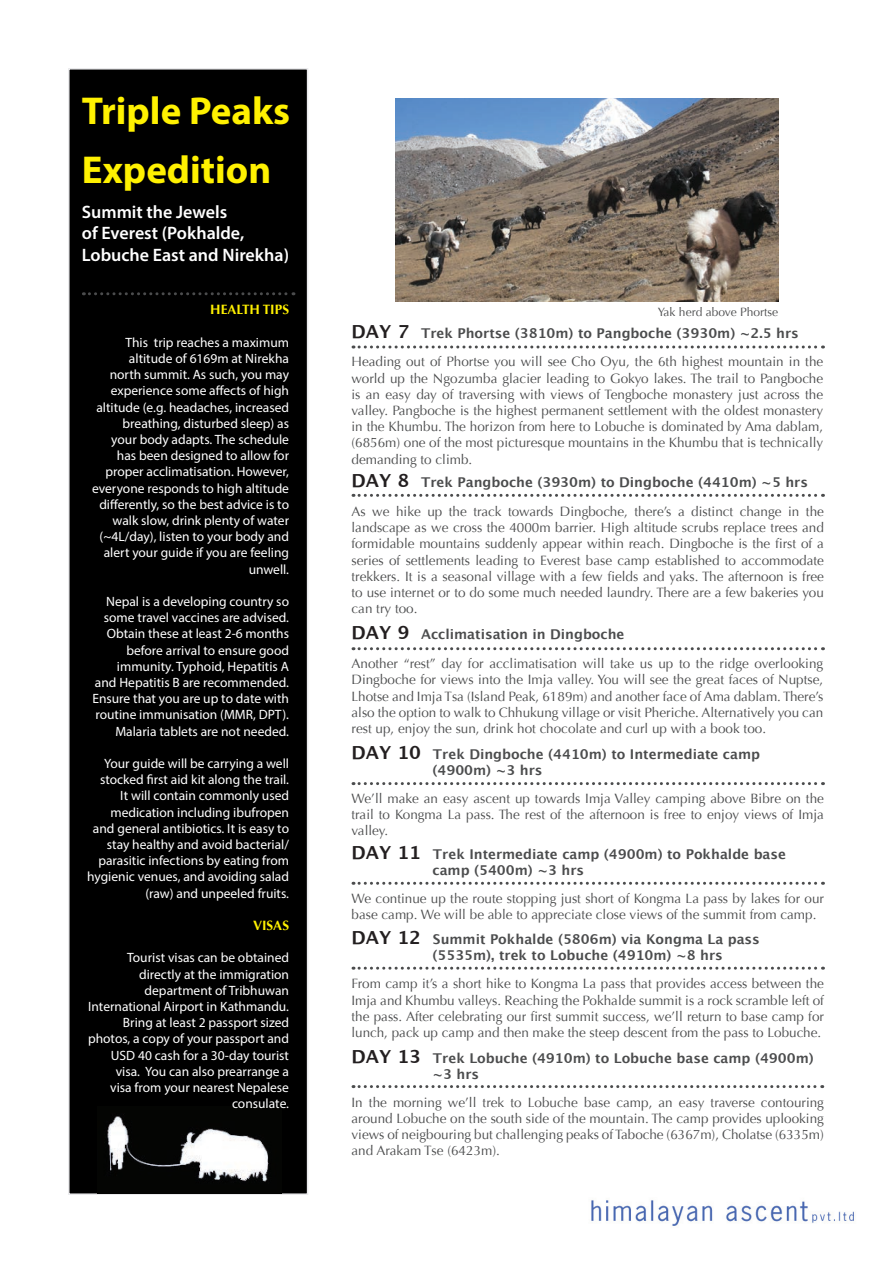
<style>
.page{position:relative;width:893px;height:1263px;background:#fff}
.page>*{position:absolute;margin:0;border:0;box-sizing:border-box;transform-origin:0 0}
.t1{font:700 39px/58.5px "Myriad Pro";color:#fff101}
.t2{font:600 18px/21.6px "Myriad Pro";color:#fff}
.t3{font:13.5px/16.2px "Optima";color:#4b4c4d;text-align:justify}
.t4{font:13.5px/16.2px "Myriad Pro";color:#fff;text-align:right}
.t5{font:700 13.5px/16.2px "Lucida Grande";color:#4b4c4d}
.t6{font:700 13.5px "Optima";color:#fff101}
.t7{font:12px "Optima";color:#4b4c4d}
.s1{font-size:18px;color:#231f20}
</style>
<div class="page">
<div style="left:68px;top:68px;width:240px;height:1127px;background:#000;border:2px solid #ececee"></div>
<img style="left:97px;top:1114px;width:184px;height:79px">
<svg style="left:353px;top:494px;width:470px;height:3px"></svg>
<svg style="left:353px;top:647px;width:470px;height:3px"></svg>
<svg style="left:353px;top:782px;width:470px;height:3px"></svg>
<img style="left:591px;top:1200px;width:263px;height:26px">
<svg style="left:353px;top:345px;width:470px;height:3px"></svg>
<svg style="left:83px;top:292px;width:211px;height:3px"></svg>
<svg style="left:353px;top:967px;width:470px;height:3px"></svg>
<svg style="left:353px;top:882px;width:470px;height:3px"></svg>
<svg style="left:353px;top:1085px;width:470px;height:3px"></svg>
<img style="left:395px;top:98px;width:383px;height:203px">
<h1 class="t1" style="left:82px;top:81px;width:210px">Triple Peaks<br>Expedition</h1>
<h2 class="t2" style="left:82px;top:200px;width:209px">Summit the Jewels<br>of Everest (Pokhalde,<br>Lobuche East and Nirekha)</h2>
<p class="t6" style="left:210px;top:302px;width:80px">H EALTH TIPS</p>
<p class="t4" style="left:92px;top:334px;width:199px">This trip reaches a maximum altitude of 6169m at Nirekha<br>north summit. As such, you may experience some affects of high altitude (e.g. headaches, increased breathing, disturbed sleep) as<br>your body adapts. The schedule has been designed to allow for proper acclimatisation. However, everyone responds to high altitude differently, so the best advice is to walk slow, drink plenty of water (~4L/day), listen to your body and alert your guide if you are feeling unwell.</p>
<p class="t4" style="left:92px;top:593px;width:198px">Nepal is a developing country so some travel vaccines are advised.<br>Obtain these at least 2-6 months before arrival to ensure good immunity. Typhoid, Hepatitis A and Hepatitis B are recommended.<br>Ensure that you are up to date with routine immunisation (MMR, DPT).<br>Malaria tablets are not needed.</p>
<p class="t4" style="left:87px;top:755px;width:203px">Your guide will be carrying a well stocked first aid kit along the trail.<br>It will contain commonly used medication including ibufropen and general antibiotics. It is easy to stay healthy and avoid bacterial/ parasitic infections by eating from hygienic venues, and avoiding salad (raw) and unpeeled fruits.</p>
<p class="t6" style="left:253px;top:917px;width:38px">VISAS</p>
<p class="t4" style="left:88px;top:949px;width:203px">Tourist visas can be obtained directly at the immigration department of Tribhuwan<br>International Airport in Kathmandu.<br>Bring at least 2 passport sized photos, a copy of your passport and<br>USD 40 cash for a 30-day tourist visa. You can also prearrange a<br>visa from your nearest Nepalese consulate.</p>
<p class="t7" style="left:658px;top:305px;width:122px">Yak herd above Phortse</p>
<p class="t5" style="left:351px;top:325px;width:449px"><span class="s1">Day 7</span> Trek Phortse (3810m) to Pangboche (3930m) ~2.5 hrs</p>
<p class="t3" style="left:352px;top:354px;width:473px">Heading out of Phortse you will see Cho Oyu, the 6th highest mountain in the world up the Ngozumba glacier leading to Gokyo lakes. The trail to Pangboche is an easy day of traversing with views of Tengboche monastery just across the valley. Pangboche is the highest permanent settlement with the oldest monastery in the Khumbu. The horizon from here to Lobuche is dominated by Ama dablam, (6856m) one of the most picturesque mountains in the Khumbu that is technically demanding to climb.</p>
<p class="t5" style="left:351px;top:474px;width:458px"><span class="s1">Day 8</span> Trek Pangboche (3930m) to Dingboche (4410m) ~5 hrs</p>
<p class="t3" style="left:351px;top:503px;width:474px">As we hike up the track towards Dingboche, there’s a distinct change in the landscape as we cross the 4000m barrier. High altitude scrubs replace trees and formidable mountains suddenly appear within reach. Dingboche is the first of a series of settlements leading to Everest base camp established to accommodate trekkers. It is a seasonal village with a few fields and yaks. The afternoon is free to use internet or to do some much needed laundry. There are a few bakeries you can try too.</p>
<p class="t5" style="left:351px;top:626px;width:275px"><span class="s1">Day 9</span> Acclimatisation in Dingboche</p>
<p class="t3" style="left:352px;top:656px;width:473px">Another “rest” day for acclimatisation will take us up to the ridge overlooking Dingboche for views into the Imja valley. You will see the great faces of Nuptse, Lhotse and Imja Tsa (Island Peak, 6189m) and another face of Ama dablam. There’s also the option to walk to Chhukung village or visit Pheriche. Alternatively you can rest up, enjoy the sun, drink hot chocolate and curl up with a book too.</p>
<p class="t5" style="left:432px;top:746px;width:329px;text-indent:-81px"><span class="s1">Day 10</span> Trek Dingboche (4410m) to I ntermediate camp (4900m) ~3 hrs</p>
<p class="t3" style="left:351px;top:790px;width:474px">We’ll make an easy ascent up towards Imja Valley camping above Bibre on the trail to Kongma La pass. The rest of the afternoon is free to enjoy views of Imja valley.</p>
<p class="t5" style="left:432px;top:846px;width:355px;text-indent:-81px"><span class="s1">Day 11</span> Trek I ntermediate camp (4900m) to Pokhalde base camp (5400m) ~3 hrs</p>
<p class="t3" style="left:351px;top:890px;width:474px">We continue up the route stopping just short of Kongma La pass by lakes for our base camp. We will be able to appreciate close views of the summit from camp.</p>
<p class="t5" style="left:432px;top:930px;width:329px;text-indent:-81px"><span class="s1">Day 12</span> Summit Pokhalde (5806m) via Kongma La pass (5535m), trek to Lobuche (4910m) ~8 hrs</p>
<p class="t3" style="left:351px;top:976px;width:474px">From camp it’s a short hike to Kongma La pass that provides access between the Imja and Khumbu valleys. Reaching the Pokhalde summit is a rock scramble left of the pass. After celebrating our first summit success, we’ll return to base camp for lunch, pack up camp and then make the steep descent from the pass to Lobuche.</p>
<p class="t5" style="left:432px;top:1050px;width:383px;text-indent:-81px"><span class="s1">Day 13</span> Trek Lobuche (4910m) to Lobuche base camp (4900m) ~3 hrs</p>
<p class="t3" style="left:351px;top:1094px;width:474px">In the morning we’ll trek to Lobuche base camp, an easy traverse contouring around Lobuche on the south side of the mountain. The camp provides uplooking views of neigbouring but challenging peaks of Taboche (6367m), Cholatse (6335m) and Arakam Tse (6423m).</p>
</div>
